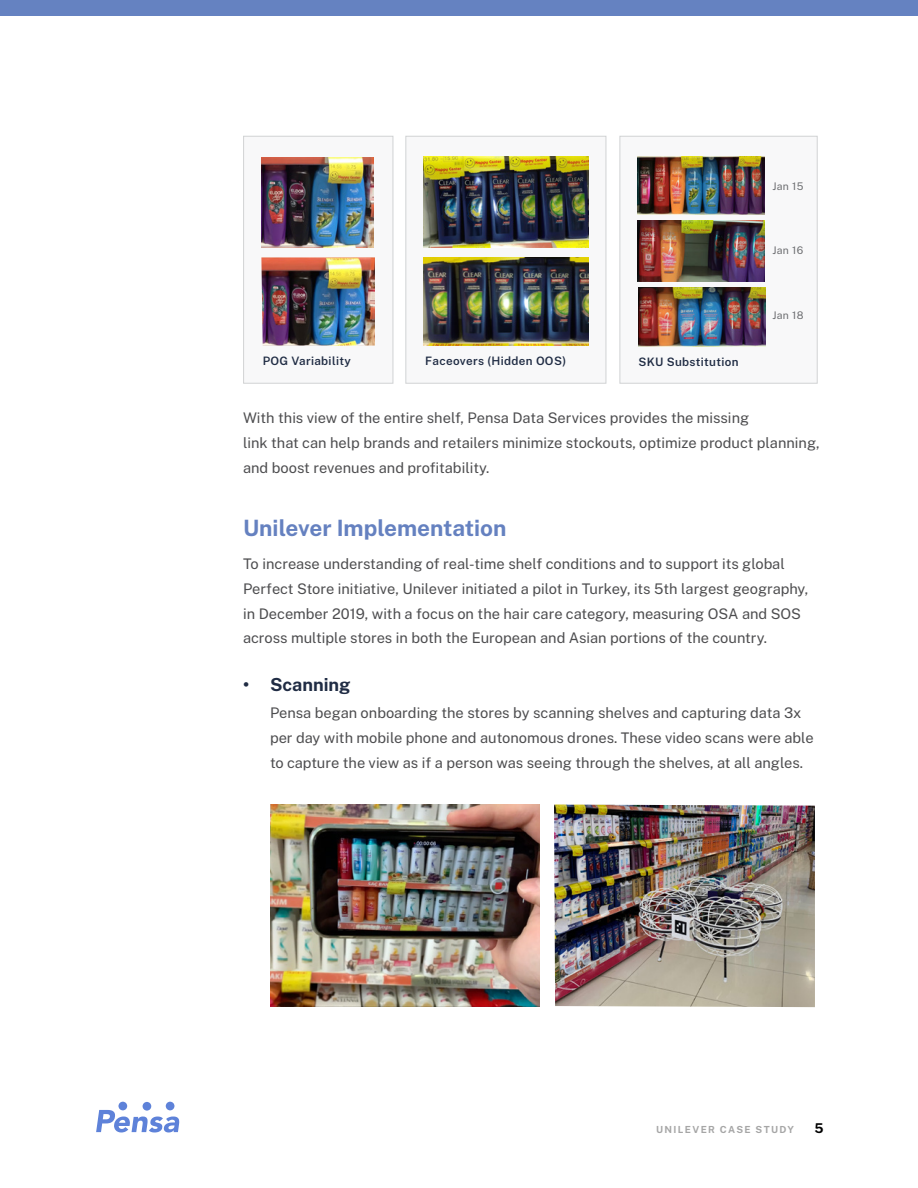
<style>
.page{position:relative;width:918px;height:1188px;background:#fff}
.page>*{position:absolute;margin:0;border:0;box-sizing:border-box;transform-origin:0 0}
.Bold_Subhead{font:700 22.5px "Public Sans";color:#6581c0}
.t1{font:700 18px "Public Sans";color:#202c44}
.Body_Standard{font:14.7px/24.8px "Public Sans";color:#4d4d4f}
.Indented_Bullet_copy{font:14.7px/24.8px "Public Sans";color:#4d4d4f}
.t2{font:700 13.5px "Public Sans";color:#000}
.Quote_Source{font:600 11.7px "Public Sans";letter-spacing:.03em;color:#202c44}
.Quote_Source-2{font:10.5px "Public Sans";letter-spacing:.03em;color:#6d6e71}
.t3{font:700 9.75px "Public Sans";letter-spacing:.14em;color:#a6a6a6}
</style>
<div class="page">
<div style="left:0;top:0;width:918px;height:16px;background:#6582c1"></div>
<div style="left:243px;top:136px;width:150px;height:247px;background:#f8f8f9;border:1px solid #d1d3d4"></div>
<div style="left:406px;top:136px;width:200px;height:247px;background:#f8f8f9;border:1px solid #d1d3d4"></div>
<div style="left:620px;top:136px;width:197px;height:247px;background:#f8f8f9;border:1px solid #d1d3d4"></div>
<img style="left:261px;top:257px;width:114px;height:89px">
<img style="left:261px;top:157px;width:113px;height:91px">
<img style="left:638px;top:220px;width:126px;height:62px">
<img style="left:638px;top:157px;width:127px;height:57px">
<img style="left:638px;top:287px;width:127px;height:60px">
<img style="left:423px;top:257px;width:166px;height:89px">
<img style="left:423px;top:157px;width:166px;height:90px">
<img style="left:270px;top:805px;width:270px;height:202px">
<img style="left:554px;top:805px;width:261px;height:202px">
<svg style="left:96px;top:1110px;width:83px;height:23px"></svg>
<div style="left:118px;top:1102px;width:9px;height:8px;background:#5e82d9;border-radius:50%"></div>
<div style="left:143px;top:1102px;width:8px;height:9px;background:#5e82d9;border-radius:50%"></div>
<div style="left:166px;top:1102px;width:8px;height:8px;background:#5e82d9;border-radius:50%"></div>
<p class="Quote_Source-2" style="left:772px;top:178px;width:33px">Jan 15</p>
<p class="Quote_Source-2" style="left:772px;top:243px;width:32px">Jan 16</p>
<p class="Quote_Source" style="left:263px;top:352px;width:90px">POG Variability</p>
<p class="Quote_Source" style="left:425px;top:352px;width:142px">Faceovers (Hidden OOS)</p>
<p class="Quote_Source" style="left:639px;top:353px;width:102px">SKU Substitution</p>
<p class="Quote_Source-2" style="left:772px;top:307px;width:33px">Jan 18</p>
<p class="Body_Standard" style="left:243px;top:405px;width:578px">With this view of the entire shelf, Pensa Data Services provides the missing<br>link that can help brands and retailers minimize stockouts, optimize product planning, and boost revenues and profitability.</p>
<p class="Bold_Subhead" style="left:243px;top:511px;width:265px">Unilever Implementation</p>
<p class="Body_Standard" style="left:243px;top:550px;width:567px">To increase understanding of real-time shelf conditions and to support its global Perfect Store initiative, Unilever initiated a pilot in Turkey, its 5th largest geography, in December 2019, with a focus on the hair care category, measuring OSA and SOS across multiple stores in both the European and Asian portions of the country.</p>
<p class="t1" style="left:243px;top:671px;width:109px">• Scanning</p>
<p class="Indented_Bullet_copy" style="left:270px;top:700px;width:545px">Pensa began onboarding the stores by scanning shelves and capturing data 3x per day with mobile phone and autonomous drones. These video scans were able to capture the view as if a person was seeing through the shelves, at all angles.</p>
<p class="t3" style="left:656px;top:1122px;width:139px">UNILEVER CASE STUDY</p>
<p class="t2" style="left:814px;top:1118px;width:11px">5</p>
</div>
